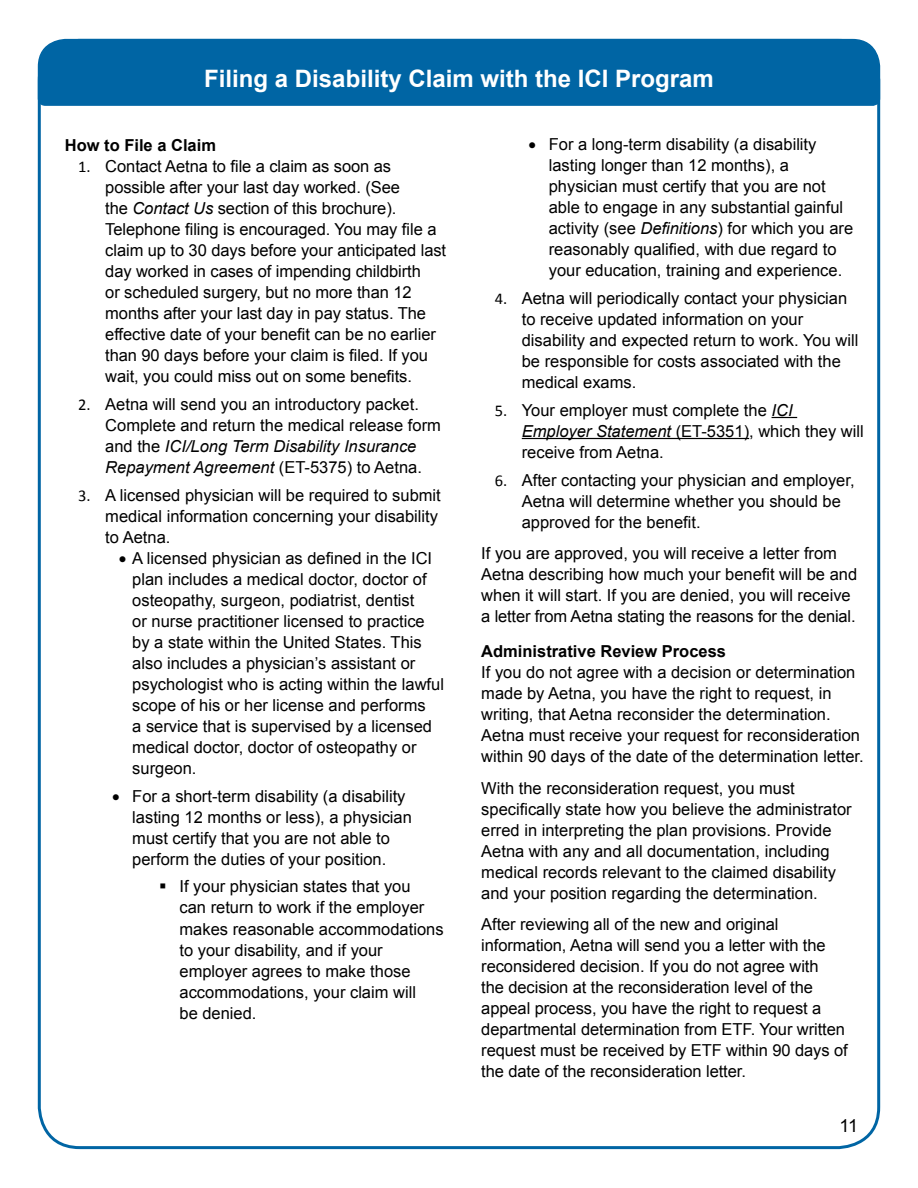
<style>
.page{position:relative;width:918px;height:1188px;background:#fff}
.page>*{position:absolute;margin:0;border:0;box-sizing:border-box;transform-origin:0 0}
.t1{font:700 24px "Arial";color:#fff}
.t2{font:18px "Arial";color:#000}
.t3{font:16.5px/21px "Arial";color:#000}
.t4{font:700 16.5px "Arial";color:#000}
.s1{font-family:"Calibri"}
.s2{font-style:italic}
</style>
<div class="page">
<svg style="left:37px;top:38px;width:844px;height:69px"></svg>
<div style="left:101px;top:54px;width:716px;height:45px;background:#0065a4"></div>
<svg style="left:772px;top:417px;width:25px;height:1px"></svg>
<hr style="left:522px;top:438px;width:227px;height:1px;background:#000">
<h1 class="t1" style="left:204px;top:62px;width:511px">Filing a Disability Claim with the ICI Program</h1>
<p class="t4" style="left:65px;top:134px;width:153px">How to File a Claim</p>
<p class="t3" style="left:105px;top:156px;width:342px;text-indent:-27px"><span class="s1">1.</span> Contact Aetna to file a claim as soon as possible after your last day worked. (See<br>the <span class="s2">Contact Us</span> section of this brochure).<br>Telephone filing is encouraged. You may file a claim up to 30 days before your anticipated last day worked in cases of impending childbirth<br>or scheduled surgery, but no more than 12 months after your last day in pay status. The effective date of your benefit can be no earlier than 90 days before your claim is filed. If you wait, you could miss out on some benefits.</p>
<p class="t3" style="left:105px;top:394px;width:337px;text-indent:-27px"><span class="s1">2.</span> Aetna will send you an introductory packet.<br>Complete and return the medical release form and the <span class="s2">ICI/Long Term Disability Insurance Repayment Agreement</span> (ET-5375) to Aetna.</p>
<p class="t3" style="left:105px;top:485px;width:337px;text-indent:-27px"><span class="s1">3.</span> A licensed physician will be required to submit medical information concerning your disability to Aetna.</p>
<p class="t3" style="left:132px;top:548px;width:313px;text-indent:-13px">• A licensed physician as defined in the ICI plan includes a medical doctor, doctor of osteopathy, surgeon, podiatrist, dentist<br>or nurse practitioner licensed to practice by a state within the United States. This also includes a physician’s assistant or psychologist who is acting within the lawful scope of his or her license and performs<br>a service that is supervised by a licensed medical doctor, doctor of osteopathy or surgeon.</p>
<p class="t3" style="left:132px;top:785px;width:281px;text-indent:-20px">• For a short-term disability (a disability lasting 12 months or less), a physician must certify that you are not able to perform the duties of your position.</p>
<p class="t3" style="left:180px;top:876px;width:266px;text-indent:-20px">▪ If your physician states that you<br>can return to work if the employer makes reasonable accommodations to your disability, and if your employer agrees to make those accommodations, your claim will<br>be denied.</p>
<p class="t3" style="left:549px;top:134px;width:306px;text-indent:-20px">• For a long-term disability (a disability lasting longer than 12 months), a physician must certify that you are not able to engage in any substantial gainful activity (see <span class="s2">Definitions</span>) for which you are reasonably qualified, with due regard to your education, training and experience.</p>
<p class="t3" style="left:522px;top:288px;width:338px;text-indent:-27px"><span class="s1">4.</span> Aetna will periodically contact your physician to receive updated information on your disability and expected return to work. You will be responsible for costs associated with the medical exams.</p>
<p class="t3" style="left:522px;top:399px;width:344px;text-indent:-27px"><span class="s1">5.</span> Your employer must complete the <span class="s2">ICI<br>Employer Statement</span> (ET-5351), which they will receive from Aetna.</p>
<p class="t3" style="left:522px;top:469px;width:334px;text-indent:-27px"><span class="s1">6.</span> After contacting your physician and employer,<br>Aetna will determine whether you should be approved for the benefit.</p>
<p class="t3" style="left:481px;top:543px;width:378px">If you are approved, you will receive a letter from Aetna describing how much your benefit will be and when it will start. If you are denied, you will receive a letter from Aetna stating the reasons for the denial.</p>
<p class="t4" style="left:481px;top:639px;width:246px">Administrative Review Process</p>
<p class="t3" style="left:481px;top:661px;width:384px">If you do not agree with a decision or determination made by Aetna, you have the right to request, in writing, that Aetna reconsider the determination.<br>Aetna must receive your request for reconsideration within 90 days of the date of the determination letter.</p>
<p class="t3" style="left:481px;top:777px;width:372px">With the reconsideration request, you must specifically state how you believe the administrator erred in interpreting the plan provisions. Provide Aetna with any and all documentation, including medical records relevant to the claimed disability and your position regarding the determination.</p>
<p class="t3" style="left:481px;top:914px;width:368px">After reviewing all of the new and original information, Aetna will send you a letter with the reconsidered decision. If you do not agree with<br>the decision at the reconsideration level of the appeal process, you have the right to request a departmental determination from ETF. Your written request must be received by ETF within 90 days of the date of the reconsideration letter.</p>
<p class="t2" style="left:840px;top:1113px;width:20px">11</p>
</div>
